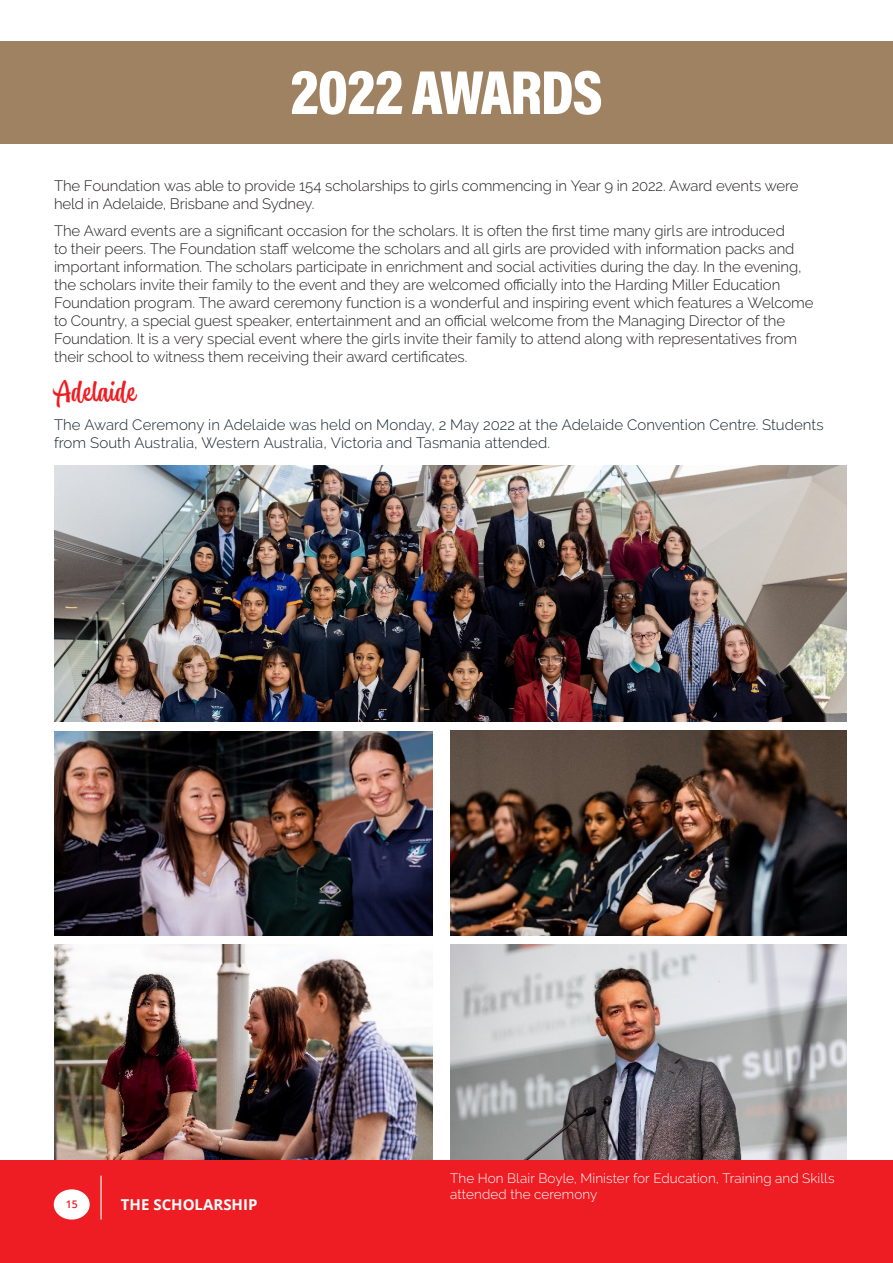
<style>
.page{position:relative;width:893px;height:1263px;background:#fff}
.page>*{position:absolute;margin:0;border:0;box-sizing:border-box;transform-origin:0 0}
.t1{font:900 63px "Acumin Pro Cond";letter-spacing:-.02em;color:#fff}
.t2{font:27px "Atocha";letter-spacing:.015em;color:#ee1d23}
.t3{font:300 15px/18px "Raleway";letter-spacing:-.005em;color:#231f20}
.t4{font:300 15px/18px "Raleway";letter-spacing:.005em;color:#16242e}
.t5{font:700 15px "Open Sans";color:#fff}
.t6{font:300 13.5px/16.2px "Raleway";letter-spacing:.01em;color:#fff}
.t7{font:600 10.5px "Open Sans";color:#ee1d23}
</style>
<div class="page">
<div style="left:0;top:42px;width:893px;height:102px;background:#9e8261"></div>
<img style="left:450px;top:945px;width:396px;height:216px">
<img style="left:54px;top:945px;width:378px;height:216px">
<div style="left:0;top:1161px;width:893px;height:102px;background:#ee1d23"></div>
<img style="left:54px;top:466px;width:792px;height:255px">
<img style="left:54px;top:731px;width:378px;height:205px">
<img style="left:450px;top:731px;width:396px;height:205px">
<hr style="left:100px;top:1176px;width:2px;height:43px;background:#fff">
<div style="left:54px;top:1189px;width:36px;height:30px;background:#fff;border-radius:50%"></div>
<p class="t1" style="left:290px;top:51px;width:314px">2022 AWARDS</p>
<p class="t3" style="left:54px;top:177px;width:746px">The Foundation was able to provide 154 scholarships to girls commencing in Year 9 in 2022. Award events were held in Adelaide, Brisbane and Sydney.</p>
<p class="t3" style="left:54px;top:222px;width:761px">The Award events are a significant occasion for the scholars. It is often the first time many girls are introduced<br>to their peers. The Foundation staff welcome the scholars and all girls are provided with information packs and important information. The scholars participate in enrichment and social activities during the day. In the evening, the scholars invite their family to the event and they are welcomed officially into the Harding Miller Education Foundation program. The award ceremony function is a wonderful and inspiring event which features a Welcome to Country, a special guest speaker, entertainment and an official welcome from the Managing Director of the Foundation. It is a very special event where the girls invite their family to attend along with representatives from their school to witness them receiving their award certificates.</p>
<p class="t2" style="left:54px;top:373px;width:83px">Adelaide</p>
<p class="t4" style="left:54px;top:416px;width:771px">The Award Ceremony in Adelaide was held on Monday, 2 May 2022 at the Adelaide Convention Centre. Students from South Australia, Western Australia, Victoria and Tasmania attended.</p>
<p class="t7" style="left:66px;top:1197px;width:13px">15</p>
<p class="t5" style="left:121px;top:1193px;width:138px">THE SCHOLARSHIP</p>
<p class="t6" style="left:450px;top:1169px;width:386px">The Hon Blair Boyle, Minister for Education, Training and Skills attended the ceremony</p>
</div>
